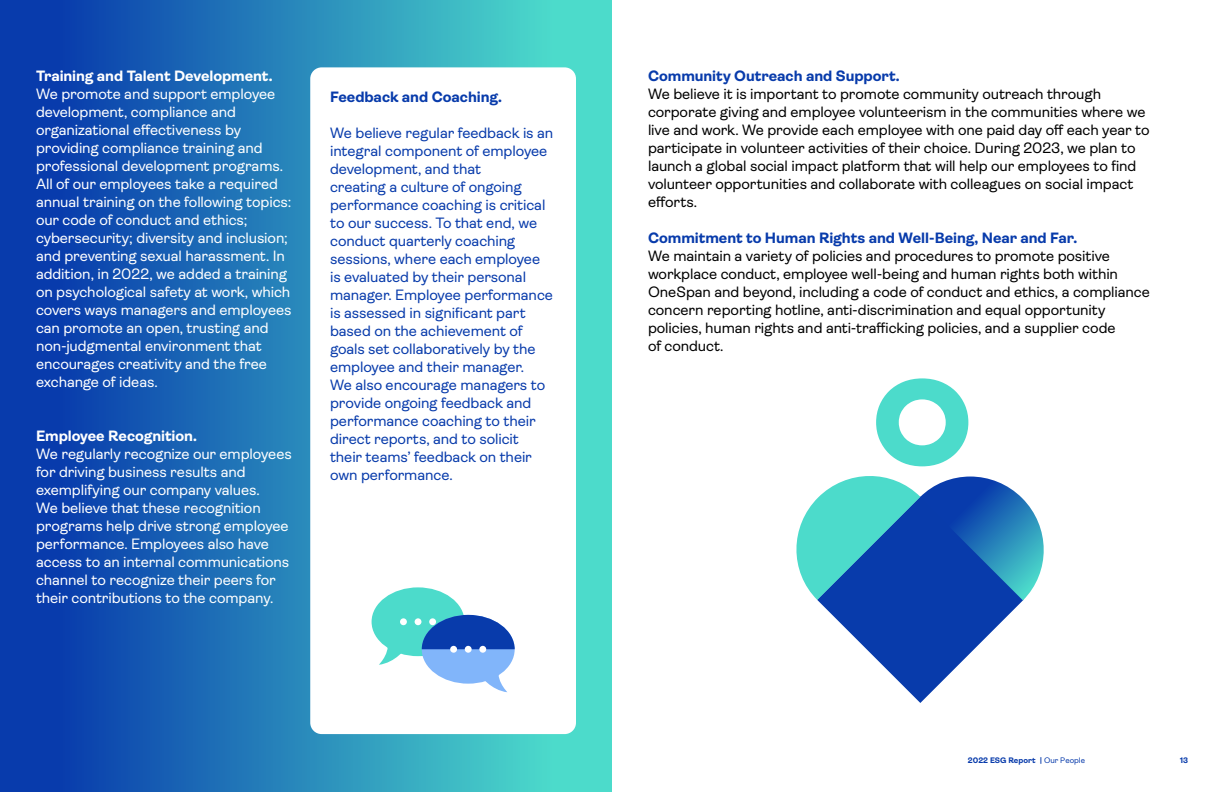
<style>
.page{position:relative;width:1224px;height:792px;background:#fff}
.page>*{position:absolute;margin:0;border:0;box-sizing:border-box;transform-origin:0 0}
.t1{font:15px/18px "Ambit";letter-spacing:-.005em;color:#fff}
.t2{font:15px/18px "Ambit";letter-spacing:-.005em;color:#000}
.t3{font:15px/18px "Ambit";letter-spacing:-.005em;color:#083bab}
.t4{font:700 15px "Ambit";letter-spacing:-.005em;color:#083bab}
.t5{font:700 15px "Ambit";letter-spacing:-.005em;color:#fff}
.t6{font:700 8px "Ambit";color:#083bab}
.s1{font-weight:400}
</style>
<div class="page">
<div style="left:0;top:0;width:612px;height:792px;background:linear-gradient(to right,#022da9,#52e8ce)"></div>
<div style="left:310px;top:67px;width:266px;height:667px;background:#fff;border-radius:11px"></div>
<div style="left:372px;top:587px;width:93px;height:69px;background:#4cdbcb;border-radius:50%"></div>
<svg style="left:377px;top:623px;width:29px;height:42px"></svg>
<div style="left:400px;top:618px;width:7px;height:7px;background:#fff;border-radius:50%"></div>
<div style="left:415px;top:618px;width:6px;height:7px;background:#fff;border-radius:50%"></div>
<svg style="left:422px;top:615px;width:93px;height:77px"></svg>
<div style="left:450px;top:646px;width:7px;height:7px;background:#fff;border-radius:50%"></div>
<div style="left:465px;top:646px;width:7px;height:7px;background:#fff;border-radius:50%"></div>
<div style="left:479px;top:646px;width:7px;height:7px;background:#fff;border-radius:50%"></div>
<svg style="left:817px;top:600px;width:207px;height:103px"></svg>
<svg style="left:796px;top:378px;width:248px;height:222px"></svg>
<p class="t5" style="left:36px;top:68px;width:238px">Training and Talent Development.</p>
<p class="t1" style="left:36px;top:85px;width:257px">We promote and support employee development, compliance and organizational effectiveness by providing compliance training and professional development programs.<br>All of our employees take a required annual training on the following topics: our code of conduct and ethics; cybersecurity; diversity and inclusion; and preventing sexual harassment. In addition, in 2022, we added a training on psychological safety at work, which covers ways managers and employees can promote an open, trusting and non-judgmental environment that encourages creativity and the free exchange of ideas.</p>
<p class="t5" style="left:36px;top:428px;width:162px">Employee Recognition.</p>
<p class="t1" style="left:36px;top:445px;width:257px">We regularly recognize our employees for driving business results and exemplifying our company values.<br>We believe that these recognition programs help drive strong employee performance. Employees also have access to an internal communications channel to recognize their peers for their contributions to the company.</p>
<p class="t4" style="left:330px;top:88px;width:173px">Feedback and Coaching.</p>
<p class="t3" style="left:330px;top:124px;width:225px">We believe regular feedback is an integral component of employee development, and that<br>creating a culture of ongoing performance coaching is critical to our success. To that end, we conduct quarterly coaching sessions, where each employee is evaluated by their personal manager. Employee performance is assessed in significant part based on the achievement of goals set collaboratively by the employee and their manager.<br>We also encourage managers to provide ongoing feedback and performance coaching to their direct reports, and to solicit their teams’ feedback on their own performance.</p>
<p class="t4" style="left:648px;top:68px;width:253px">Community Outreach and Support.</p>
<p class="t2" style="left:648px;top:85px;width:503px">We believe it is important to promote community outreach through corporate giving and employee volunteerism in the communities where we live and work. We provide each employee with one paid day off each year to participate in volunteer activities of their choice. During 2023, we plan to launch a global social impact platform that will help our employees to find volunteer opportunities and collaborate with colleagues on social impact efforts.</p>
<p class="t4" style="left:648px;top:230px;width:431px">Commitment to Human Rights and Well-Being, Near and Far.</p>
<p class="t2" style="left:648px;top:247px;width:504px">We maintain a variety of policies and procedures to promote positive workplace conduct, employee well-being and human rights both within OneSpan and beyond, including a code of conduct and ethics, a compliance concern reporting hotline, anti-discrimination and equal opportunity policies, human rights and anti-trafficking policies, and a supplier code<br>of conduct.</p>
<p class="t6" style="left:968px;top:756px;width:119px">2022 ESG Report | <span class="s1">Our People</span></p>
<p class="t6" style="left:1180px;top:756px;width:9px">13</p>
</div>
